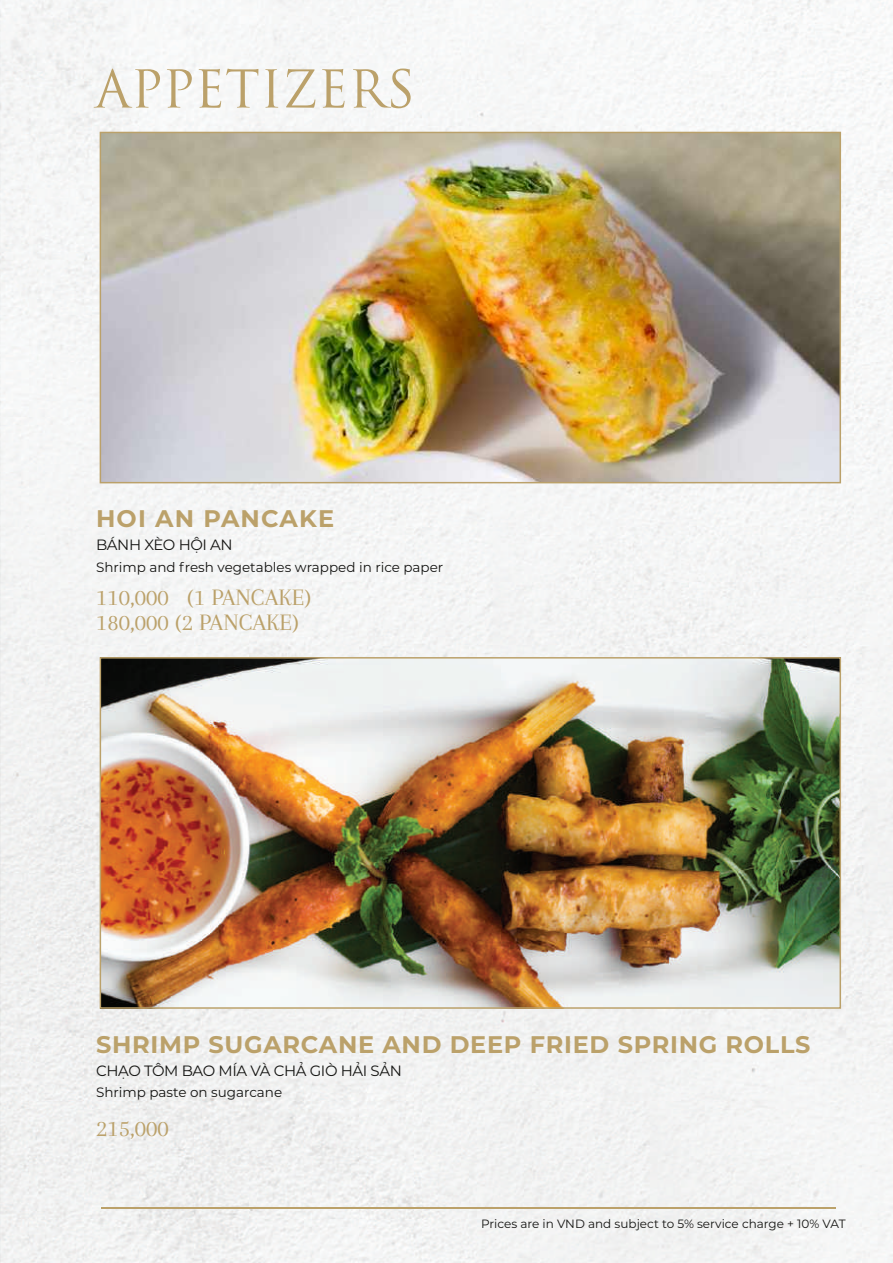
<style>
.page{position:relative;width:893px;height:1263px;background:#f4f5f5}
.page>*{position:absolute;margin:0;border:0;box-sizing:border-box;transform-origin:0 0}
.t1{font:50.7px "Trajan Pro";color:#bba16a}
.t2{font:24.45px/25.3px "Arapey";color:#bba16a}
.t3{font:700 24px "Montserrat";letter-spacing:.03em;color:#bba16a}
.t4{font:700 24px "Montserrat";letter-spacing:.05em;color:#bba16a}
.t5{font:15px "Montserrat";letter-spacing:-.025em;color:#141412}
.t6{font:13.5px "Montserrat";color:#141412}
.t7{font:12px "Montserrat";color:#141412}
</style>
<div class="page">
<hr style="left:102px;top:1207px;width:734px;height:2px;background:#bba16a">
<img style="left:103px;top:135px;width:735px;height:345px">
<div style="left:100px;top:132px;width:741px;height:351px;border:2px solid #bba16a"></div>
<img style="left:103px;top:660px;width:735px;height:346px">
<div style="left:100px;top:657px;width:741px;height:352px;border:2px solid #bba16a"></div>
<h1 class="t1" style="left:95px;top:57px;width:321px">APPETIZERS</h1>
<h3 class="t4" style="left:96px;top:501px;width:240px">HOI AN PANCAKE</h3>
<p class="t5" style="left:96px;top:535px;width:138px">BÁNH XÈO HỘI AN</p>
<p class="t6" style="left:96px;top:558px;width:349px">Shrimp and fresh vegetables wrapped in rice paper</p>
<h2 class="t2" style="left:96px;top:584px;width:217px">110,000 (1 PANCAKE)<br>180,000 (2 PANCAKE)</h2>
<h3 class="t3" style="left:96px;top:1027px;width:716px">SHRIMP SUGARCANE AND DEEP FRIED SPRING ROLLS</h3>
<p class="t5" style="left:96px;top:1060px;width:307px">CHẠO TÔM BAO MÍA VÀ CHẢ GIÒ HẢI SẢN</p>
<p class="t6" style="left:96px;top:1083px;width:188px">Shrimp paste on sugarcane</p>
<h2 class="t2" style="left:96px;top:1115px;width:74px">215,000</h2>
<p class="t7" style="left:481px;top:1215px;width:366px">Prices are in VND and subject to 5% service charge + 10% VAT</p>
</div>
